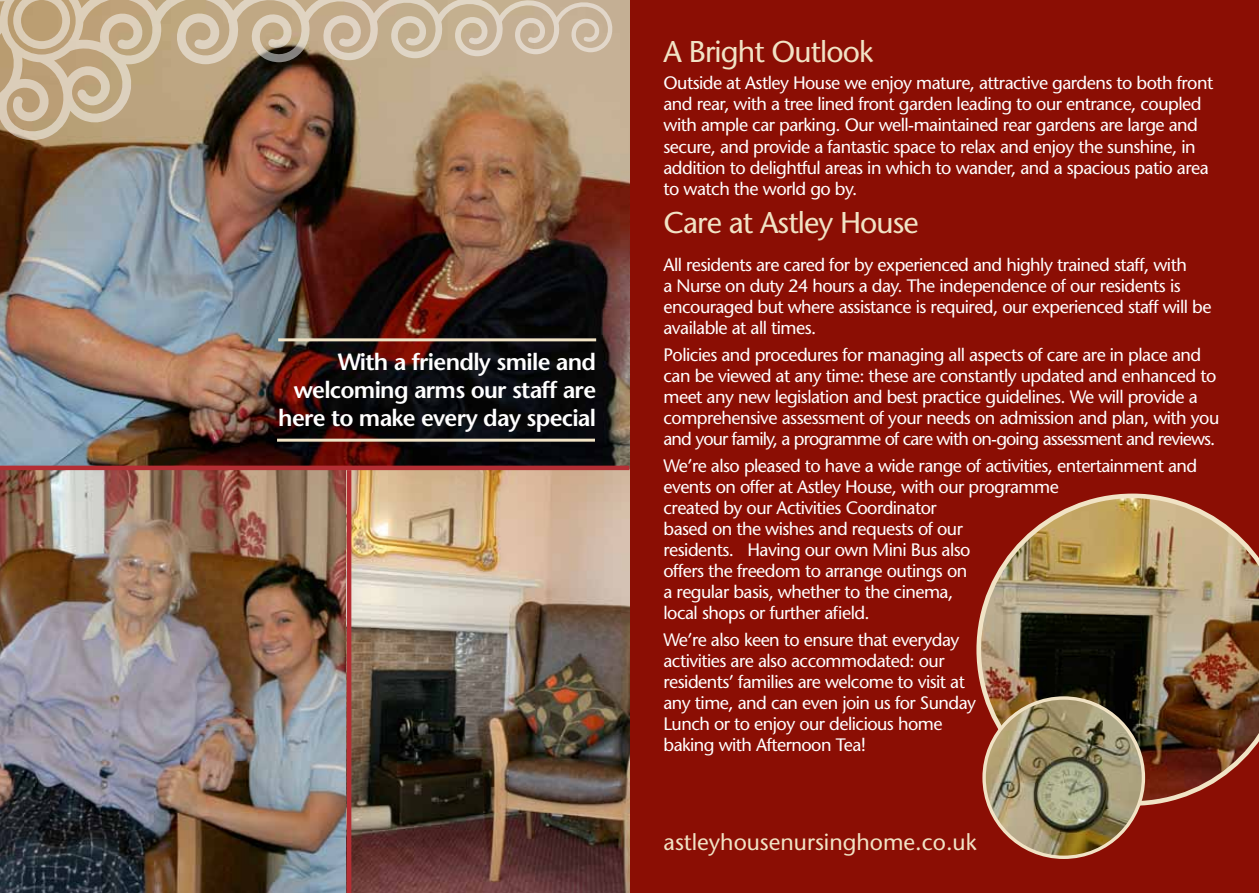
<style>
.page{position:relative;width:1259px;height:893px;background:#fff}
.page>*{position:absolute;margin:0;border:0;box-sizing:border-box;transform-origin:0 0}
.t1{font:30px "Stone Sans";letter-spacing:-.03em;color:#f1e3c5}
.t2{font:600 23.4px/28px "Stone Sans";letter-spacing:-.03em;color:#fff;text-align:right}
.t3{font:22.95px "Stone Sans";color:#f1e3c5}
.t4{font:18px/21px "Stone Sans";letter-spacing:-.03em;color:#fff}
</style>
<div class="page">
<div style="left:629px;top:0;width:630px;height:893px;background:#8b0e04"></div>
<img style="left:0;top:470px;width:347px;height:423px">
<img style="left:0;top:0;width:629px;height:466px">
<img style="left:351px;top:470px;width:278px;height:423px">
<hr style="left:0;top:466px;width:629px;height:4px;background:#b42e34">
<hr style="left:347px;top:470px;width:4px;height:423px;background:#b42e34">
<svg style="left:0;top:0;width:613px;height:140px;background:#b79f82"></svg>
<svg style="left:13px;top:0;width:57px;height:49px;background:#c7b08d"></svg>
<hr style="left:278px;top:338px;width:318px;height:3px;background:#f1e3c5">
<hr style="left:277px;top:439px;width:318px;height:3px;background:#f1e3c5">
<img style="left:976px;top:494px;width:283px;height:312px">
<img style="left:984px;top:698px;width:159px;height:159px;border-radius:80px">
<div style="left:982px;top:696px;width:163px;height:163px;border:3px solid #f1e3c5;border-radius:50%"></div>
<p class="t2" style="left:278px;top:348px;width:319px">With a friendly smile and welcoming arms our staff are here to make every day special</p>
<h1 class="t1" style="left:663px;top:34px;width:211px">A Bright Outlook</h1>
<p class="t4" style="left:663px;top:73px;width:551px">Outside at Astley House we enjoy mature, attractive gardens to both front and rear, with a tree lined front garden leading to our entrance, coupled with ample car parking. Our well-maintained rear gardens are large and secure, and provide a fantastic space to relax and enjoy the sunshine, in addition to delightful areas in which to wander, and a spacious patio area to watch the world go by.</p>
<h1 class="t1" style="left:663px;top:204px;width:257px">Care at Astley House</h1>
<p class="t4" style="left:663px;top:254px;width:549px">All residents are cared for by experienced and highly trained staff, with<br>a Nurse on duty 24 hours a day. The independence of our residents is encouraged but where assistance is required, our experienced staff will be available at all times.</p>
<p class="t4" style="left:663px;top:344px;width:557px">Policies and procedures for managing all aspects of care are in place and can be viewed at any time: these are constantly updated and enhanced to meet any new legislation and best practice guidelines. We will provide a comprehensive assessment of your needs on admission and plan, with you and your family, a programme of care with on-going assessment and reviews.</p>
<p class="t4" style="left:663px;top:455px;width:535px">We’re also pleased to have a wide range of activities, entertainment and events on offer at Astley House, with our programme<br>created by our Activities Coordinator<br>based on the wishes and requests of our<br>residents. Having our own Mini Bus also<br>offers the freedom to arrange outings on<br>a regular basis, whether to the cinema,<br>local shops or further afield.</p>
<p class="t4" style="left:663px;top:629px;width:314px">We’re also keen to ensure that everyday activities are also accommodated: our residents’ families are welcome to visit at any time, and can even join us for Sunday Lunch or to enjoy our delicious home baking with Afternoon Tea!</p>
<p class="t3" style="left:663px;top:827px;width:315px">astleyhousenursinghome.co.uk</p>
</div>
